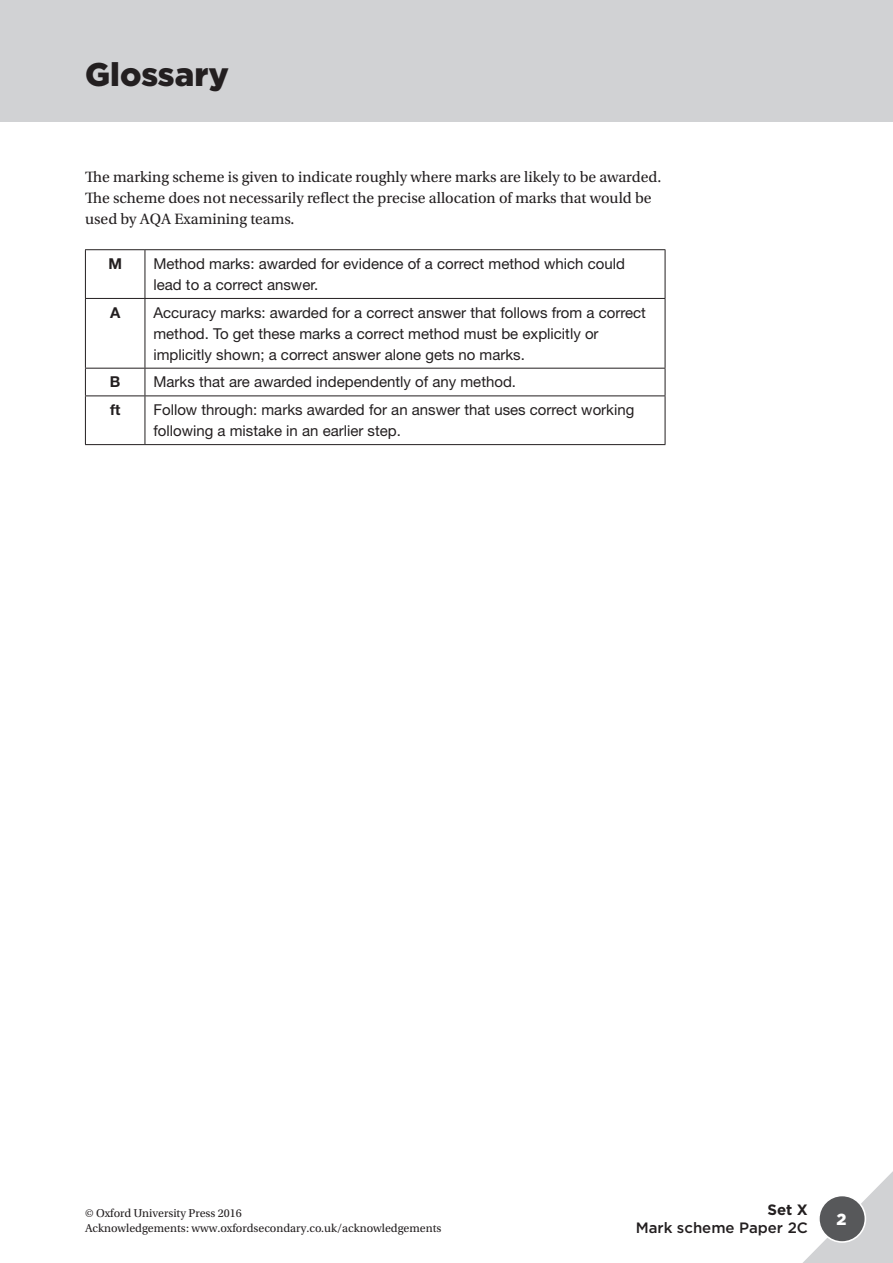
<style>
.page{position:relative;width:893px;height:1263px;background:#fff}
.page>*{position:absolute;margin:0;border:0;box-sizing:border-box;transform-origin:0 0}
.t1{font:900 32.7px "Gotham";color:#231f20}
.t2{font:900 16.05px "Gotham";color:#fff}
.t3{font:15.75px/21px "Utopia Std";color:#231f20}
.t4{font:15px/21px "Helvetica Neue LT Std";color:#231f20}
.t5{font:500 15px "Gotham";color:#231f20}
.t6{font:700 15px "Helvetica Neue LT Std";color:#231f20}
.t7{font:700 15px "Gotham";color:#231f20}
.t8{font:12px/15px "Utopia Std";color:#231f20}
</style>
<div class="page">
<svg style="left:803px;top:1171px;width:90px;height:92px"></svg>
<div style="left:819px;top:1195px;width:46px;height:47px;background:#57585a;border-radius:50%"></div>
<div style="left:818px;top:1195px;width:48px;height:48px;border:2px solid #fff;border-radius:50%"></div>
<div style="left:0;top:0;width:893px;height:121px;background:#d1d2d4"></div>
<hr style="left:85px;top:249px;width:60px;height:1px;background:#231f20">
<hr style="left:85px;top:250px;width:1px;height:48px;background:#231f20">
<hr style="left:145px;top:249px;width:520px;height:1px;background:#231f20">
<hr style="left:145px;top:250px;width:1px;height:48px;background:#231f20">
<hr style="left:665px;top:250px;width:1px;height:48px;background:#231f20">
<hr style="left:85px;top:298px;width:60px;height:1px;background:#231f20">
<hr style="left:85px;top:299px;width:1px;height:69px;background:#231f20">
<hr style="left:145px;top:298px;width:520px;height:1px;background:#231f20">
<hr style="left:145px;top:299px;width:1px;height:69px;background:#231f20">
<hr style="left:665px;top:299px;width:1px;height:69px;background:#231f20">
<hr style="left:85px;top:368px;width:60px;height:1px;background:#231f20">
<svg style="left:85px;top:369px;width:1px;height:26px"></svg>
<hr style="left:145px;top:368px;width:520px;height:1px;background:#231f20">
<svg style="left:145px;top:369px;width:1px;height:26px"></svg>
<svg style="left:665px;top:369px;width:1px;height:26px"></svg>
<hr style="left:85px;top:395px;width:60px;height:1px;background:#231f20">
<hr style="left:85px;top:396px;width:1px;height:48px;background:#231f20">
<hr style="left:145px;top:395px;width:520px;height:1px;background:#231f20">
<hr style="left:145px;top:396px;width:1px;height:48px;background:#231f20">
<hr style="left:665px;top:396px;width:1px;height:48px;background:#231f20">
<hr style="left:85px;top:444px;width:60px;height:1px;background:#231f20">
<hr style="left:145px;top:444px;width:520px;height:1px;background:#231f20">
<h1 class="t1" style="left:85px;top:55px;width:145px">Glossary</h1>
<p class="t3" style="left:85px;top:166px;width:578px">The marking scheme is given to indicate roughly where marks are likely to be awarded.<br>The scheme does not necessarily reflect the precise allocation of marks that would be used by AQA Examining teams.</p>
<p class="t6" style="left:108px;top:254px;width:15px">M</p>
<p class="t4" style="left:153px;top:253px;width:473px">Method marks: awarded for evidence of a correct method which could lead to a correct answer.</p>
<p class="t6" style="left:110px;top:303px;width:12px">A</p>
<p class="t4" style="left:153px;top:302px;width:494px">Accuracy marks: awarded for a correct answer that follows from a correct method. To get these marks a correct method must be explicitly or implicitly shown; a correct answer alone gets no marks.</p>
<p class="t6" style="left:110px;top:373px;width:12px">B</p>
<p class="t4" style="left:153px;top:371px;width:364px">Marks that are awarded independently of any method.</p>
<p class="t6" style="left:110px;top:400px;width:12px">ft</p>
<p class="t4" style="left:153px;top:399px;width:482px">Follow through: marks awarded for an answer that uses correct working following a mistake in an earlier step.</p>
<p class="t7" style="left:767px;top:1199px;width:42px">Set X</p>
<p class="t5" style="left:636px;top:1219px;width:174px">Mark scheme Paper 2C</p>
<p class="t8" style="left:85px;top:1206px;width:358px">© Oxford University Press 2016<br>Acknowledgements: www.oxfordsecondary.co.uk/acknowledgements</p>
<p class="t2" style="left:836px;top:1210px;width:12px">2</p>
</div>
